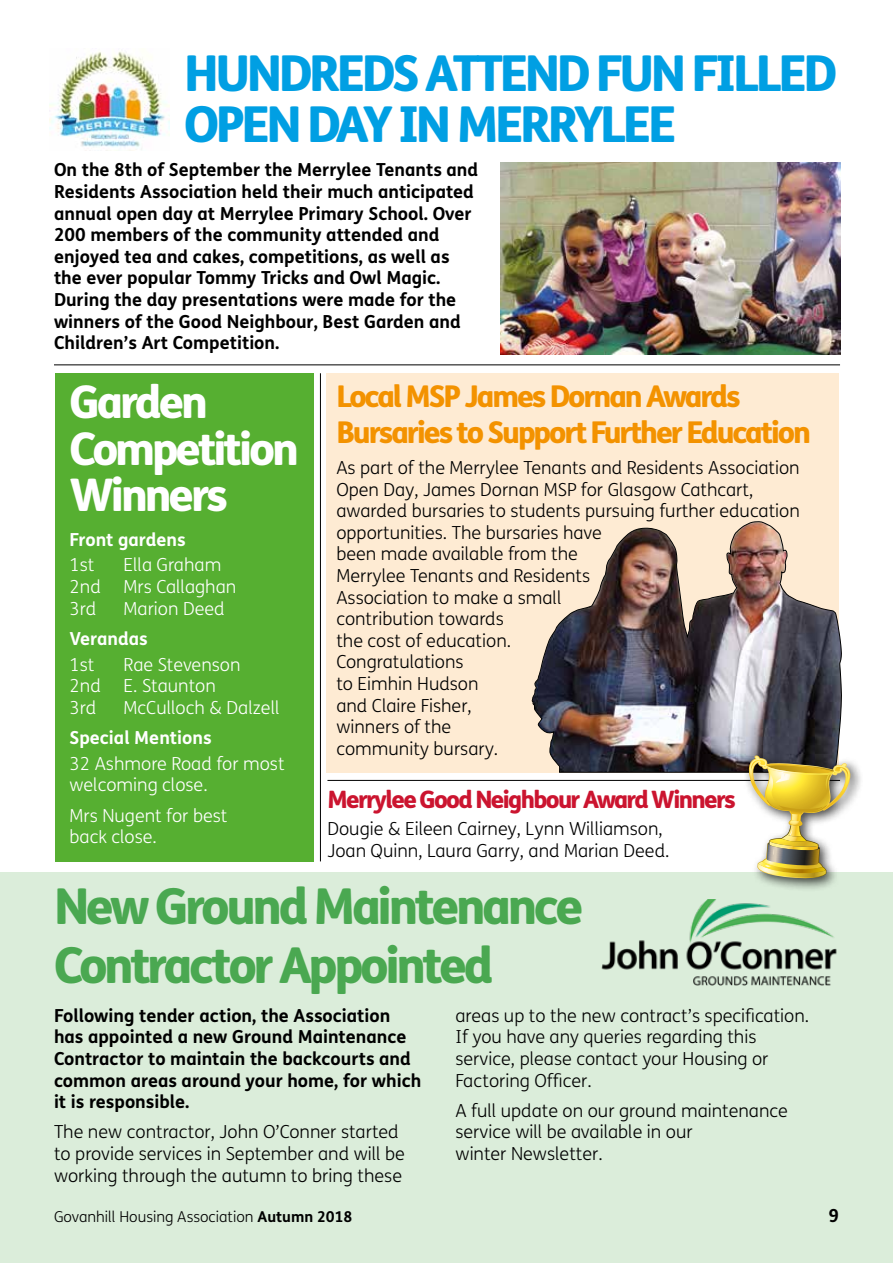
<style>
.page{position:relative;width:893px;height:1263px;background:#fff}
.page>*{position:absolute;margin:0;border:0;box-sizing:border-box;transform-origin:0 0}
.t1{font:800 49.5px/51px "FS Me";letter-spacing:-.07em;color:#009fe3}
.t2{font:800 49.5px/59.4px "FS Me";letter-spacing:-.07em;color:#4aa851}
.t3{font:800 45px/46.5px "FS Me";letter-spacing:-.07em;color:#fff}
.t4{font:800 30px/36px "FS Me";letter-spacing:-.07em;color:#f39200}
.t5{font:800 24px "FS Me";letter-spacing:-.07em;color:#cb142f}
.t6{font:300 18px/21.6px "FS Me";color:#000}
.t7{font:700 18px/21.6px "FS Me";color:#000}
.t8{font:300 18px/21.6px "FS Me";color:#fff}
.t9{font:700 18px "FS Me";color:#fff}
.t10{font:300 15px "FS Me";color:#000}
.s1{font-weight:700}
</style>
<div class="page">
<div style="left:55px;top:373px;width:258px;height:488px;background:#56af31"></div>
<div style="left:326px;top:373px;width:513px;height:399px;background:#feebd3"></div>
<div style="left:0;top:873px;width:893px;height:390px;background:#dbedda"></div>
<img style="left:601px;top:899px;width:236px;height:87px">
<img style="left:501px;top:163px;width:339px;height:191px">
<img style="left:49px;top:51px;width:121px;height:99px">
<hr style="left:54px;top:364px;width:786px;height:1px;background:#000">
<hr style="left:327px;top:780px;width:513px;height:1px;background:#000">
<hr style="left:320px;top:373px;width:1px;height:488px;background:#000">
<img style="left:532px;top:521px;width:310px;height:251px">
<div style="left:742px;top:749px;width:121px;height:142px;background:#000;opacity:.75"></div>
<img style="left:734px;top:747px;width:123px;height:133px">
<h1 class="t1" style="left:184px;top:48px;width:655px">HUNDREDS ATTEND FUN FILLED<br>OPEN DAY IN MERRYLEE</h1>
<p class="t7" style="left:54px;top:159px;width:426px">On the 8th of September the Merrylee Tenants and Residents Association held their much anticipated annual open day at Merrylee Primary School. Over 200 members of the community attended and enjoyed tea and cakes, competitions, as well as the ever popular Tommy Tricks and Owl Magic.<br>During the day presentations were made for the winners of the Good Neighbour, Best Garden and Children’s Art Competition.</p>
<h2 class="t3" style="left:70px;top:379px;width:231px">Garden<br>Competition<br>Winners</h2>
<p class="t9" style="left:70px;top:528px;width:118px">Front gardens</p>
<p class="t8" style="left:70px;top:555px;width:26px">1st</p>
<p class="t8" style="left:124px;top:555px;width:99px">Ella Graham</p>
<p class="t8" style="left:70px;top:576px;width:33px">2nd</p>
<p class="t8" style="left:124px;top:576px;width:114px">Mrs Callaghan</p>
<p class="t8" style="left:70px;top:598px;width:28px">3rd</p>
<p class="t8" style="left:124px;top:598px;width:103px">Marion Deed</p>
<p class="t9" style="left:70px;top:627px;width:80px">Verandas</p>
<p class="t8" style="left:70px;top:654px;width:26px">1st</p>
<p class="t8" style="left:124px;top:654px;width:118px">Rae Stevenson</p>
<p class="t8" style="left:70px;top:676px;width:33px">2nd</p>
<p class="t8" style="left:124px;top:676px;width:94px">E. Staunton</p>
<p class="t8" style="left:70px;top:697px;width:28px">3rd</p>
<p class="t8" style="left:124px;top:697px;width:157px">McCulloch &amp; Dalzell</p>
<p class="t9" style="left:70px;top:726px;width:144px">Special Mentions</p>
<p class="t8" style="left:70px;top:753px;width:217px">32 Ashmore Road for most welcoming close.</p>
<p class="t8" style="left:70px;top:805px;width:159px">Mrs Nugent for best back close.</p>
<h3 class="t4" style="left:336px;top:378px;width:476px">Local MSP James Dornan Awards<br>Bursaries to Support Further Education</h3>
<p class="t6" style="left:336px;top:457px;width:465px">As part of the Merrylee Tenants and Residents Association<br>Open Day, James Dornan MSP for Glasgow Cathcart, awarded bursaries to students pursuing further education opportunities. The bursaries have<br>been made available from the<br>Merrylee Tenants and Residents<br>Association to make a small<br>contribution towards<br>the cost of education.<br>Congratulations<br>to Eimhin Hudson<br>and Claire Fisher,<br>winners of the<br>community bursary.</p>
<h3 class="t5" style="left:327px;top:784px;width:410px">Merrylee Good Neighbour Award Winners</h3>
<p class="t6" style="left:327px;top:818px;width:343px">Dougie &amp; Eileen Cairney, Lynn Williamson,<br>Joan Quinn, Laura Garry, and Marian Deed.</p>
<h1 class="t2" style="left:54px;top:876px;width:531px">New Ground Maintenance<br>Contractor Appointed</h1>
<p class="t7" style="left:54px;top:1005px;width:369px">Following tender action, the Association has appointed a new Ground Maintenance Contractor to maintain the backcourts and common areas around your home, for which it is responsible.</p>
<p class="t6" style="left:54px;top:1122px;width:352px">The new contractor, John O’Conner started to provide services in September and will be working through the autumn to bring these</p>
<p class="t6" style="left:455px;top:1005px;width:355px">areas up to the new contract’s specification.<br>If you have any queries regarding this service, please contact your Housing or Factoring Officer.</p>
<p class="t6" style="left:455px;top:1100px;width:334px">A full update on our ground maintenance service will be available in our<br>winter Newsletter.</p>
<p class="t10" style="left:54px;top:1208px;width:300px">Govanhill Housing Association <span class="s1">Autumn 2018</span></p>
<p class="t7" style="left:828px;top:1205px;width:12px">9</p>
</div>
